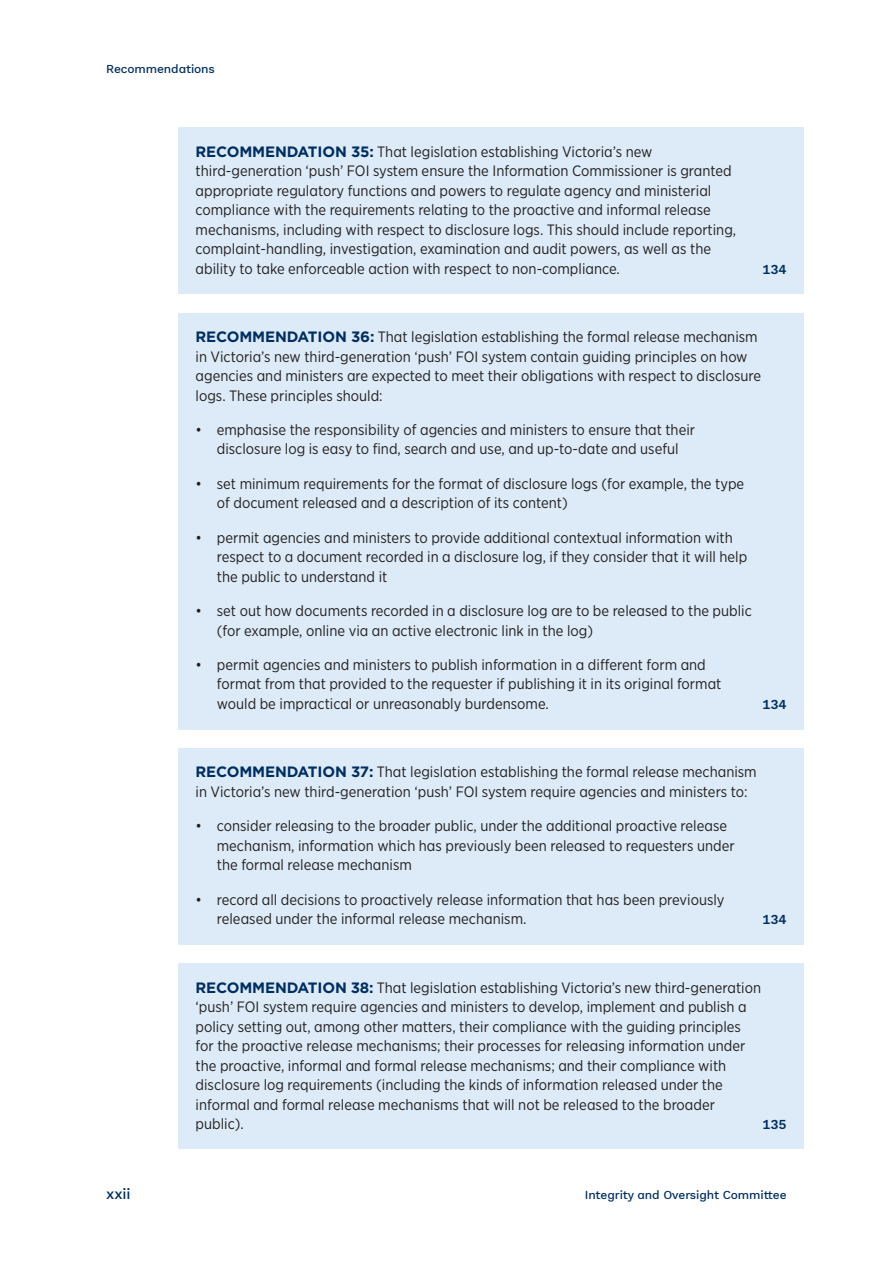
<style>
.page{position:relative;width:893px;height:1263px;background:#fff}
.page>*{position:absolute;margin:0;border:0;box-sizing:border-box;transform-origin:0 0}
.t1{font:15px/19.5px "Gotham Narrow";color:#231f20}
.t2{font:500 15px "Work Sans";color:#002e60}
.t3{font:600 13.5px "Work Sans";letter-spacing:-.01em;color:#002e60}
.t4{font:500 12px "Work Sans";letter-spacing:-.01em;color:#002e60}
.s1{font-family:"Gotham";font-weight:700;color:#002e60}
</style>
<div class="page">
<div style="left:179px;top:128px;width:625px;height:166px;background:#dcebf7"></div>
<div style="left:179px;top:313px;width:625px;height:107px;background:#dcebf7"></div>
<div style="left:179px;top:406px;width:625px;height:68px;background:#dcebf7"></div>
<div style="left:179px;top:460px;width:625px;height:68px;background:#dcebf7"></div>
<div style="left:179px;top:514px;width:625px;height:88px;background:#dcebf7"></div>
<div style="left:179px;top:587px;width:625px;height:69px;background:#dcebf7"></div>
<div style="left:179px;top:641px;width:625px;height:88px;background:#dcebf7"></div>
<div style="left:179px;top:748px;width:625px;height:69px;background:#dcebf7"></div>
<div style="left:179px;top:802px;width:625px;height:88px;background:#dcebf7"></div>
<div style="left:179px;top:876px;width:625px;height:68px;background:#dcebf7"></div>
<div style="left:179px;top:963px;width:625px;height:186px;background:#dcebf7"></div>
<p class="t4" style="left:106px;top:60px;width:110px">Recommendations</p>
<p class="t1" style="left:196px;top:141px;width:542px"><span class="s1">RECOMMENDATION 35:</span> That legislation establishing Victoria’s new third‑generation ‘push’ FOI system ensure the Information Commissioner is granted appropriate regulatory functions and powers to regulate agency and ministerial compliance with the requirements relating to the proactive and informal release mechanisms, including with respect to disclosure logs. This should include reporting, complaint‑handling, investigation, examination and audit powers, as well as the ability to take enforceable action with respect to non‑compliance.</p>
<p class="t3" style="left:762px;top:259px;width:26px">134</p>
<p class="t1" style="left:196px;top:327px;width:567px"><span class="s1">RECOMMENDATION 36:</span> That legislation establishing the formal release mechanism in Victoria’s new third‑generation ‘push’ FOI system contain guiding principles on how agencies and ministers are expected to meet their obligations with respect to disclosure logs. These principles should:</p>
<p class="t1" style="left:196px;top:420px;width:501px;text-align:center">• emphasise the responsibility of agencies and ministers to ensure that their disclosure log is easy to find, search and use, and up‑to‑date and useful</p>
<p class="t1" style="left:217px;top:473px;width:529px;text-indent:-21px">• set minimum requirements for the format of disclosure logs (for example, the type of document released and a description of its content)</p>
<p class="t1" style="left:217px;top:527px;width:532px;text-indent:-21px">• permit agencies and ministers to provide additional contextual information with respect to a document recorded in a disclosure log, if they consider that it will help the public to understand it</p>
<p class="t1" style="left:217px;top:601px;width:536px;text-indent:-21px">• set out how documents recorded in a disclosure log are to be released to the public (for example, online via an active electronic link in the log)</p>
<p class="t1" style="left:217px;top:655px;width:506px;text-indent:-21px">• permit agencies and ministers to publish information in a different form and format from that provided to the requester if publishing it in its original format would be impractical or unreasonably burdensome.</p>
<p class="t3" style="left:762px;top:694px;width:26px">134</p>
<p class="t1" style="left:196px;top:762px;width:563px"><span class="s1">RECOMMENDATION 37:</span> That legislation establishing the formal release mechanism in Victoria’s new third‑generation ‘push’ FOI system require agencies and ministers to:</p>
<p class="t1" style="left:217px;top:816px;width:519px;text-indent:-21px">• consider releasing to the broader public, under the additional proactive release mechanism, information which has previously been released to requesters under the formal release mechanism</p>
<p class="t1" style="left:217px;top:889px;width:509px;text-indent:-21px">• record all decisions to proactively release information that has been previously released under the informal release mechanism.</p>
<p class="t3" style="left:762px;top:909px;width:26px">134</p>
<p class="t1" style="left:196px;top:977px;width:567px"><span class="s1">RECOMMENDATION 38:</span> That legislation establishing Victoria’s new third‑generation ‘push’ FOI system require agencies and ministers to develop, implement and publish a policy setting out, among other matters, their compliance with the guiding principles for the proactive release mechanisms; their processes for releasing information under the proactive, informal and formal release mechanisms; and their compliance with disclosure log requirements (including the kinds of information released under the informal and formal release mechanisms that will not be released to the broader public).</p>
<p class="t3" style="left:762px;top:1114px;width:26px">135</p>
<p class="t2" style="left:106px;top:1183px;width:26px">xxii</p>
<p class="t4" style="left:585px;top:1186px;width:203px">Integrity and Oversight Committee</p>
</div>
